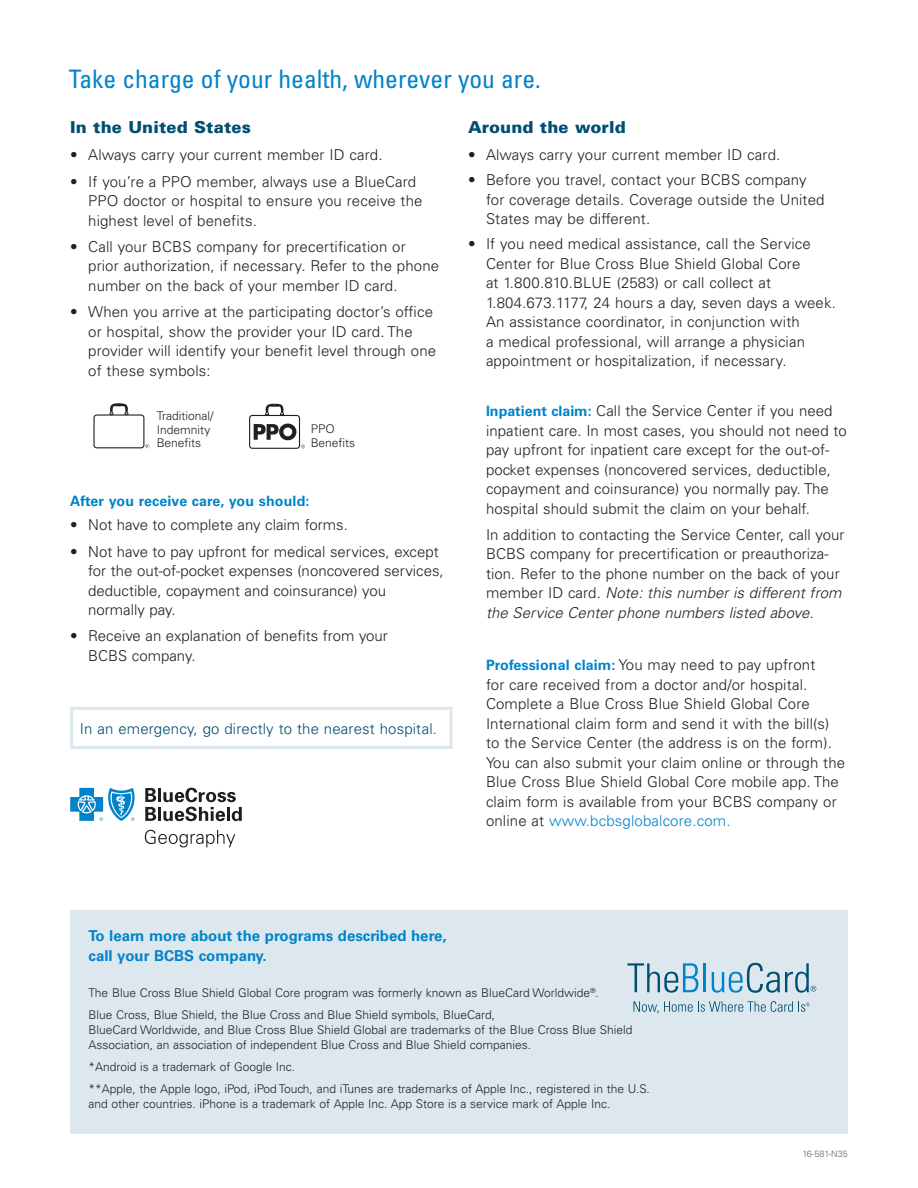
<style>
.page{position:relative;width:918px;height:1188px;background:#fff}
.page>*{position:absolute;margin:0;border:0;box-sizing:border-box;transform-origin:0 0}
.head{font:condensed 25.5px "Univers";color:#0083ca}
.head_2{font:900 16.5px "Univers";letter-spacing:.01em;color:#004e71}
.Body_copy{font:300 15px/19.5px "Univers";letter-spacing:.01em;color:#231f20}
.Body_copy-2{font:700 15px/19.5px "Univers";color:#0083ca}
.Pull_out_quote{font:300 15px "Univers";letter-spacing:.01em;color:#004e71}
.Body_copy-3{font:700 14.25px "Univers";letter-spacing:.01em;color:#0083ca}
.Body_copy-4{font:300 12px/13.5px "Univers";color:#231f20}
.intro_copy{font:300 9px "Univers";color:#636366}
.s1{font-weight:700;font-size:14.25px;color:#0083ca}
.s2{font-style:italic}
.s3{color:#0083ca}
</style>
<div class="page">
<div style="left:249px;top:415px;width:51px;height:34px;border:1px solid #231f20;border-radius:3px"></div>
<svg style="left:265px;top:404px;width:19px;height:12px"></svg>
<svg style="left:254px;top:424px;width:51px;height:25px"></svg>
<div style="left:93px;top:414px;width:51px;height:34px;border:1px solid #231f20;border-radius:3px"></div>
<svg style="left:109px;top:403px;width:20px;height:12px"></svg>
<svg style="left:145px;top:444px;width:4px;height:4px"></svg>
<div style="left:70px;top:910px;width:778px;height:224px;background:#dde8ee"></div>
<hr style="left:158px;top:788px;width:3px;height:14px;background:#211d1e">
<svg style="left:145px;top:788px;width:11px;height:33px"></svg>
<hr style="left:158px;top:807px;width:3px;height:14px;background:#211d1e">
<svg style="left:163px;top:788px;width:79px;height:33px"></svg>
<svg style="left:70px;top:788px;width:65px;height:33px"></svg>
<svg style="left:145px;top:830px;width:90px;height:17px"></svg>
<div style="left:70px;top:707px;width:382px;height:42px;border:3px solid #dde8ee"></div>
<svg style="left:627px;top:963px;width:71px;height:30px"></svg>
<hr style="left:703px;top:963px;width:3px;height:29px;background:#0083ca">
<svg style="left:712px;top:963px;width:104px;height:30px"></svg>
<svg style="left:634px;top:1001px;width:176px;height:12px"></svg>
<p class="head" style="left:69px;top:63px;width:474px">Take charge of your health, wherever you are.</p>
<p class="head_2" style="left:70px;top:117px;width:182px">In the United States</p>
<p class="Body_copy" style="left:70px;top:145px;width:314px">• Always carry your current member ID card.</p>
<p class="Body_copy" style="left:88px;top:172px;width:336px;text-indent:-18px">• If you’re a PPO member, always use a BlueCard<br>PPO doctor or hospital to ensure you receive the highest level of benefits.</p>
<p class="Body_copy" style="left:88px;top:237px;width:353px;text-indent:-18px">• Call your BCBS company for precertification or prior authorization, if necessary. Refer to the phone number on the back of your member ID card.</p>
<p class="Body_copy" style="left:88px;top:302px;width:349px;text-indent:-18px">• When you arrive at the participating doctor’s office or hospital, show the provider your ID card. The provider will identify your benefit level through one of these symbols:</p>
<p class="Body_copy-4" style="left:157px;top:409px;width:58px">Traditional/<br>Indemnity<br>Benefits</p>
<p class="Body_copy-4" style="left:311px;top:422px;width:46px">PPO<br>Benefits</p>
<p class="Body_copy-3" style="left:70px;top:492px;width:241px">After you receive care, you should:</p>
<p class="Body_copy" style="left:70px;top:515px;width:279px">• Not have to complete any claim forms.</p>
<p class="Body_copy" style="left:88px;top:542px;width:357px;text-indent:-18px">• Not have to pay upfront for medical services, except for the out-of-pocket expenses (noncovered services, deductible, copayment and coinsurance) you normally pay.</p>
<p class="Body_copy" style="left:88px;top:626px;width:301px;text-indent:-18px">• Receive an explanation of benefits from your<br>BCBS company.</p>
<p class="Pull_out_quote" style="left:80px;top:720px;width:359px">In an emergency, go directly to the nearest hospital.</p>
<p class="head_2" style="left:468px;top:117px;width:159px">Around the world</p>
<p class="Body_copy" style="left:468px;top:145px;width:314px">• Always carry your current member ID card.</p>
<p class="Body_copy" style="left:486px;top:170px;width:340px;text-indent:-18px">• Before you travel, contact your BCBS company for coverage details. Coverage outside the United<br>States may be different.</p>
<p class="Body_copy" style="left:486px;top:234px;width:351px;text-indent:-18px">• If you need medical assistance, call the Service Center for Blue Cross Blue Shield Global Core<br>at 1.800.810.BLUE (2583) or call collect at 1.804.673.1177, 24 hours a day, seven days a week.<br>An assistance coordinator, in conjunction with<br>a medical professional, will arrange a physician appointment or hospitalization, if necessary.</p>
<p class="Body_copy" style="left:486px;top:401px;width:362px"><span class="s1">Inpatient claim:</span> Call the Service Center if you need inpatient care. In most cases, you should not need to pay upfront for inpatient care except for the out-of&shy;pocket expenses (noncovered services, deductible, copayment and coinsurance) you normally pay. The hospital should submit the claim on your behalf.</p>
<p class="Body_copy" style="left:486px;top:525px;width:360px">In addition to contacting the Service Center, call your BCBS company for precertification or preauthoriza&shy;tion. Refer to the phone number on the back of your member ID card. <span class="s2">Note: this number is different from the Service Center phone numbers listed above.</span></p>
<p class="Body_copy" style="left:486px;top:655px;width:361px"><span class="s1">Professional claim:</span> You may need to pay upfront<br>for care received from a doctor and/or hospital.<br>Complete a Blue Cross Blue Shield Global Core International claim form and send it with the bill(s) to the Service Center (the address is on the form).<br>You can also submit your claim online or through the Blue Cross Blue Shield Global Core mobile app. The claim form is available from your BCBS company or online at <span class="s3">www.bcbsglobalcore.com.</span></p>
<p class="Body_copy-2" style="left:89px;top:926px;width:360px">To learn more about the programs described here, call your BCBS company.</p>
<p class="Body_copy-4" style="left:89px;top:986px;width:512px">The Blue Cross Blue Shield Global Core program was formerly known as BlueCard Worldwide<sup>®</sup>.</p>
<p class="Body_copy-4" style="left:89px;top:1007px;width:545px;line-height:15px">Blue Cross, Blue Shield, the Blue Cross and Blue Shield symbols, BlueCard,<br>BlueCard Worldwide, and Blue Cross Blue Shield Global are trademarks of the Blue Cross Blue Shield<br>Association, an association of independent Blue Cross and Blue Shield companies.</p>
<p class="Body_copy-4" style="left:89px;top:1060px;width:208px">*Android is a trademark of Google Inc.</p>
<p class="Body_copy-4" style="left:89px;top:1081px;width:563px;line-height:15px">**Apple, the Apple logo, iPod, iPod Touch, and iTunes are trademarks of Apple Inc., registered in the U.S. and other countries. iPhone is a trademark of Apple Inc. App Store is a service mark of Apple Inc.</p>
<p class="intro_copy" style="left:802px;top:1149px;width:47px">16-581-N35</p>
</div>
